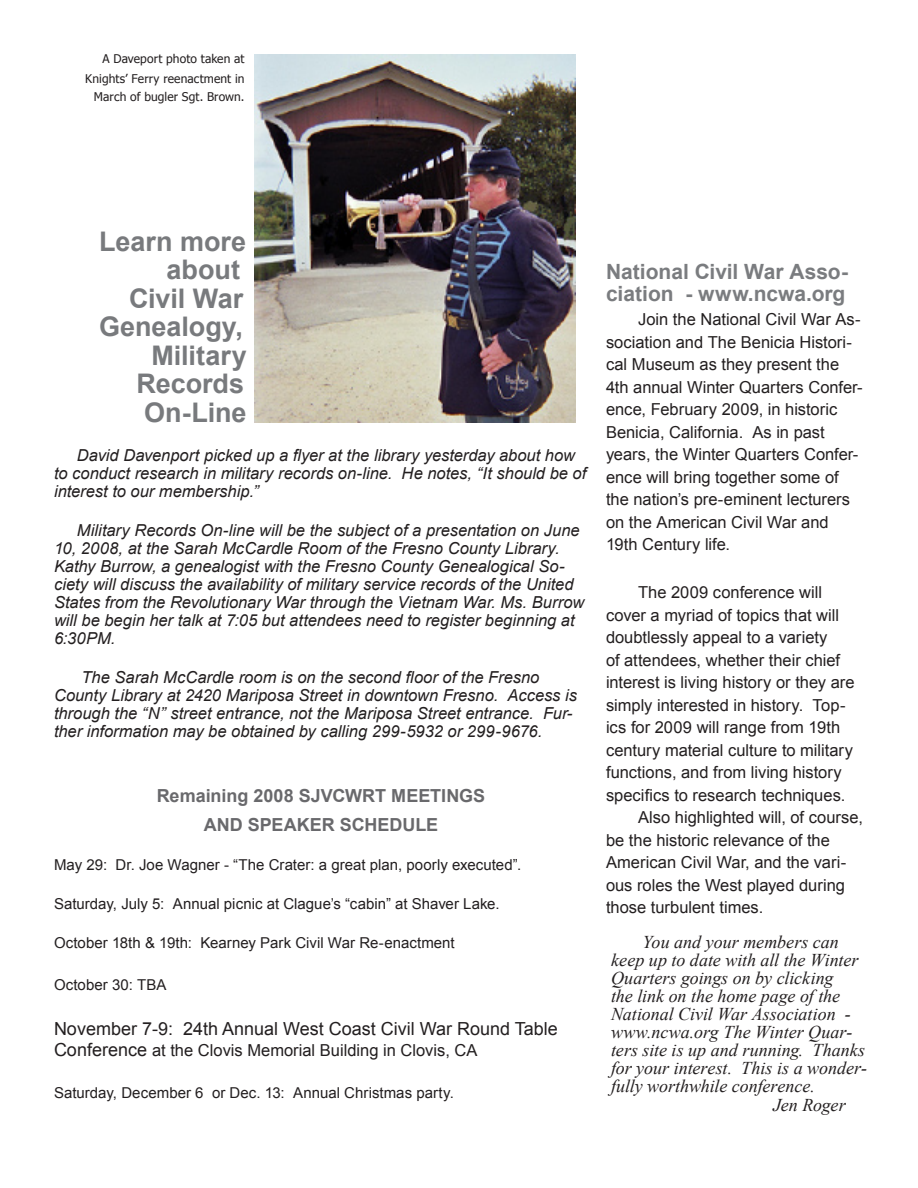
<style>
.page{position:relative;width:918px;height:1188px;background:#fff}
.page>*{position:absolute;margin:0;border:0;box-sizing:border-box;transform-origin:0 0}
.t1{font:700 27px "Arial";color:#787a7d}
.t2{font:700 21px/22.5px "Arial";color:#7a7c7f}
.t3{font:italic 18px/18px "Times New Roman";color:#231f20}
.t4{font:18px "Arial";color:#231f20}
.t5{font:700 18px "Arial";color:#69696c}
.t6{font:16.5px/22.5px "Arial";color:#231f20}
.t7{font:italic 16.5px/18px "Arial";color:#231f20}
.t8{font:15px "Arial";color:#231f20}
.t9{font:12px/18px "Tahoma";letter-spacing:.01em;color:#231f20;text-align:right}
.s1{font-size:18px}
</style>
<div class="page">
<img style="left:254px;top:54px;width:322px;height:369px">
<p class="t9" style="left:103px;top:49px;width:143px">A Daveport photo taken at</p>
<p class="t9" style="left:85px;top:69px;width:161px">Knights’ Ferry reenactment in<br>March of bugler Sgt. Brown.</p>
<p class="t1" style="left:99px;top:224px;width:148px">Learn more</p>
<p class="t1" style="left:167px;top:252px;width:75px">about</p>
<p class="t1" style="left:129px;top:281px;width:116px">Civil War</p>
<p class="t1" style="left:99px;top:309px;width:145px">Genealogy,</p>
<p class="t1" style="left:152px;top:338px;width:97px">Military</p>
<p class="t1" style="left:137px;top:366px;width:109px">Records</p>
<p class="t1" style="left:144px;top:395px;width:104px">On-Line</p>
<p class="t7" style="left:54px;top:446px;width:534px;text-indent:23px">David Davenport picked up a flyer at the library yesterday about how to conduct research in military records on-line. He notes, “It should be of interest to our membership.”</p>
<p class="t7" style="left:54px;top:521px;width:532px;text-indent:23px">Military Records On-line will be the subject of a presentation on June 10, 2008, at the Sarah McCardle Room of the Fresno County Library.<br>Kathy Burrow, a genealogist with the Fresno County Genealogical So&shy;ciety will discuss the availability of military service records of the United States from the Revolutionary War through the Vietnam War. Ms. Burrow will be begin her talk at 7:05 but attendees need to register beginning at 6:30PM.</p>
<p class="t7" style="left:54px;top:668px;width:524px;text-indent:28px">The Sarah McCardle room is on the second floor of the Fresno County Library at 2420 Mariposa Street in downtown Fresno. Access is through the “N” street entrance, not the Mariposa Street entrance. Fur&shy;ther information may be obtained by calling 299-5932 or 299-9676.</p>
<p class="t5" style="left:157px;top:784px;width:262px">Remaining 2008 SJVCWRT Meeting</p>
<p class="t5" style="left:473px;top:784px;width:14px">S</p>
<p class="t5" style="left:204px;top:813px;width:14px">and</p>
<p class="t5" style="left:248px;top:813px;width:25px">Spea</p>
<p class="t5" style="left:297px;top:813px;width:69px">ker Schedule</p>
<p class="t8" style="left:54px;top:855px;width:469px">May 29: Dr. Joe Wagner - “The Crater: a great plan, poorly executed”.</p>
<p class="t8" style="left:54px;top:894px;width:447px">Saturday, July 5: Annual picnic at Clague’s “cabin” at Shaver Lake.</p>
<p class="t8" style="left:54px;top:933px;width:402px">October 18th &amp; 19th: Kearney Park Civil War Re-enactment</p>
<p class="t8" style="left:54px;top:975px;width:114px">October 30: TBA</p>
<p class="t4" style="left:54px;top:1017px;width:505px">November 7-9: 24th Annual West Coast Civil War Round Table</p>
<p class="t6" style="left:54px;top:1039px;width:425px"><span class="s1">Conference</span> at the Clovis Memorial Building in Clovis, CA</p>
<p class="t8" style="left:54px;top:1083px;width:402px">Saturday, December 6 or Dec. 13: Annual Christmas party.</p>
<p class="t2" style="left:606px;top:261px;width:244px">National Civil War Asso&shy;ciation - www.ncwa.org</p>
<p class="t6" style="left:606px;top:308px;width:258px;text-indent:32px">Join the National Civil War As&shy;sociation and The Benicia Histori&shy;cal Museum as they present the<br>4th annual Winter Quarters Confer&shy;ence, February 2009, in historic<br>Benicia, California. As in past years, the Winter Quarters Confer&shy;ence will bring together some of the nation’s pre-eminent lecturers on the American Civil War and<br>19th Century life.</p>
<p class="t6" style="left:638px;top:581px;width:185px">The 2009 conference will</p>
<p class="t6" style="left:606px;top:604px;width:235px">cover a myriad of topics that will</p>
<p class="t6" style="left:606px;top:626px;width:223px">doubtlessly appeal to a variety</p>
<p class="t6" style="left:606px;top:649px;width:236px">of attendees, whether their chief</p>
<p class="t6" style="left:606px;top:671px;width:250px">interest is living history or they are</p>
<p class="t6" style="left:606px;top:694px;width:241px">simply interested in history. Top-</p>
<p class="t6" style="left:606px;top:716px;width:236px">ics for 2009 will range from 19th</p>
<p class="t6" style="left:606px;top:739px;width:248px">century material culture to military</p>
<p class="t6" style="left:606px;top:761px;width:237px">functions, and from living history</p>
<p class="t6" style="left:606px;top:784px;width:241px">specifics to research techniques.</p>
<p class="t6" style="left:638px;top:806px;width:226px">Also highlighted will, of course,</p>
<p class="t6" style="left:606px;top:829px;width:225px">be the historic relevance of the</p>
<p class="t6" style="left:606px;top:851px;width:242px">American Civil War, and the vari-</p>
<p class="t6" style="left:606px;top:874px;width:241px">ous roles the West played during</p>
<p class="t6" style="left:606px;top:896px;width:159px">those turbulent times.</p>
<p class="t3" style="left:611px;top:932px;width:258px;text-indent:32px">You and your members can keep up to date with all the Winter<br>Quarters goings on by clicking<br>the link on the home page of the<br>National Civil War Association - www.ncwa.org The Winter Quar&shy;ters site is up and running. Thanks for your interest. This is a wonder&shy;fully worthwhile conference.</p>
<p class="t3" style="left:773px;top:1096px;width:74px">Jen Roger</p>
</div>
